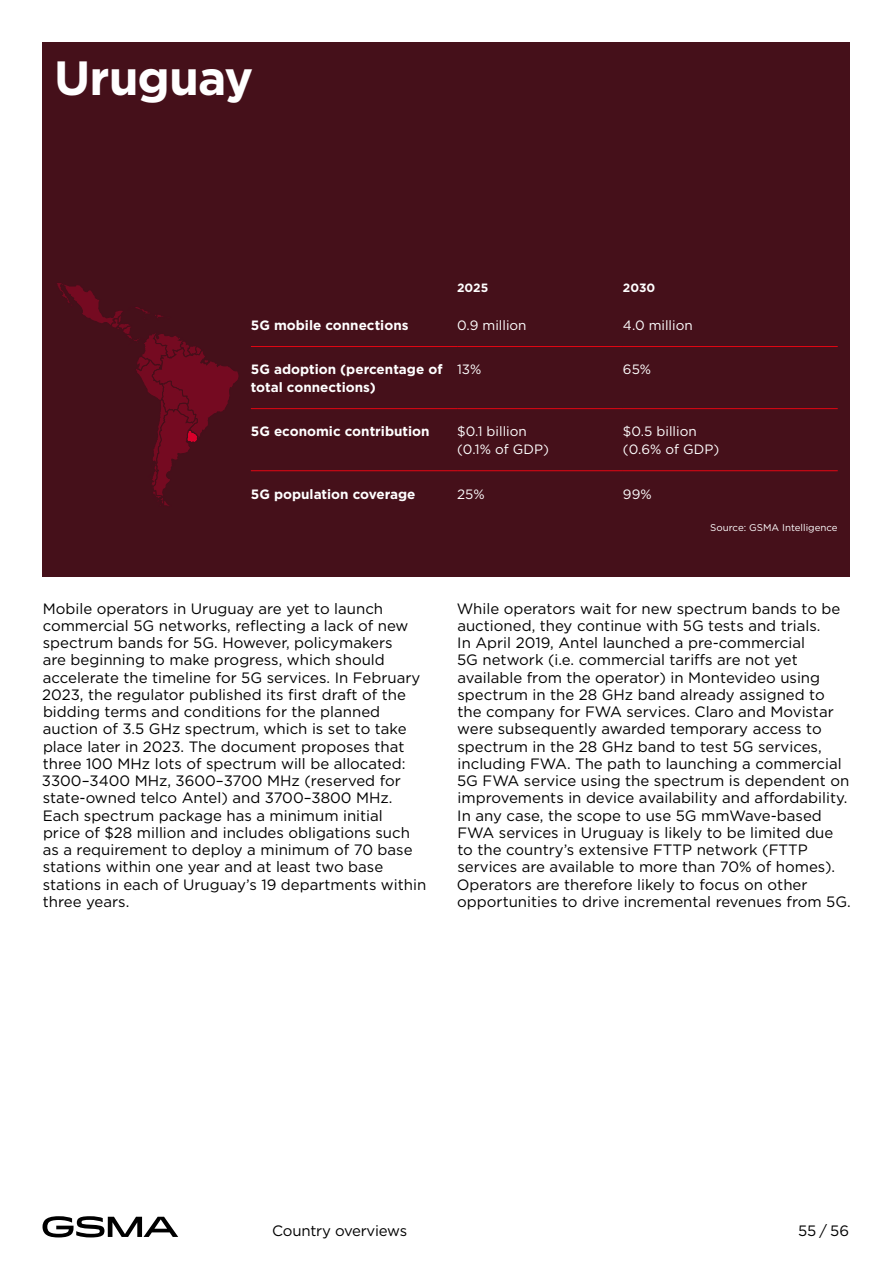
<style>
.page{position:relative;width:893px;height:1263px;background:#fff}
.page>*{position:absolute;margin:0;border:0;box-sizing:border-box;transform-origin:0 0}
.t1{font:700 48px "Gotham";letter-spacing:-.02em;color:#fff}
.B1{font:15px/17.2px "Gotham";color:#000}
.B1-2{font:700 13.5px/17.2px "Gotham";color:#fff}
.B1-3{font:13.5px/17.2px "Gotham";color:#fff}
.B1-4{font:700 12px "Gotham";color:#fff}
.Fig_source{font:9.75px "Gotham";color:#fff}
</style>
<div class="page">
<div style="left:43px;top:43px;width:807px;height:239px;background:#45101a"></div>
<svg style="left:43px;top:1216px;width:135px;height:21px"></svg>
<div style="left:43px;top:275px;width:807px;height:302px;background:#45101a"></div>
<hr style="left:251px;top:346px;width:206px;height:1px;background:#e30613">
<hr style="left:457px;top:346px;width:166px;height:1px;background:#e30613">
<hr style="left:623px;top:346px;width:215px;height:1px;background:#e30613">
<hr style="left:251px;top:408px;width:206px;height:1px;background:#e30613">
<hr style="left:457px;top:408px;width:166px;height:1px;background:#e30613">
<hr style="left:623px;top:408px;width:215px;height:1px;background:#e30613">
<hr style="left:251px;top:470px;width:206px;height:1px;background:#e30613">
<hr style="left:457px;top:470px;width:166px;height:1px;background:#e30613">
<hr style="left:623px;top:470px;width:215px;height:1px;background:#e30613">
<svg style="left:57px;top:283px;width:182px;height:223px"></svg>
<h1 class="t1" style="left:54px;top:46px;width:201px">Uruguay</h1>
<p class="B1-4" style="left:457px;top:279px;width:33px">2025</p>
<p class="B1-4" style="left:623px;top:279px;width:34px">2030</p>
<p class="B1-2" style="left:251px;top:316px;width:159px">5G mobile connections</p>
<p class="B1-3" style="left:457px;top:316px;width:71px">0.9 million</p>
<p class="B1-3" style="left:623px;top:316px;width:71px">4.0 million</p>
<p class="B1-2" style="left:251px;top:361px;width:193px">5G adoption (percentage of total connections)</p>
<p class="B1-3" style="left:457px;top:361px;width:26px">13%</p>
<p class="B1-3" style="left:623px;top:361px;width:30px">65%</p>
<p class="B1-2" style="left:251px;top:423px;width:180px">5G economic contribution</p>
<p class="B1-3" style="left:457px;top:423px;width:93px">$0.1 billion (0.1% of GDP)</p>
<p class="B1-3" style="left:623px;top:423px;width:98px">$0.5 billion (0.6% of GDP)</p>
<p class="B1-2" style="left:251px;top:485px;width:166px">5G population coverage</p>
<p class="B1-3" style="left:457px;top:485px;width:29px">25%</p>
<p class="B1-3" style="left:623px;top:485px;width:30px">99%</p>
<p class="Fig_source" style="left:710px;top:521px;width:129px">Source: GSMA Intelligence</p>
<p class="B1" style="left:42px;top:599px;width:386px">Mobile operators in Uruguay are yet to launch commercial 5G networks, reflecting a lack of new spectrum bands for 5G. However, policymakers<br>are beginning to make progress, which should accelerate the timeline for 5G services. In February 2023, the regulator published its first draft of the bidding terms and conditions for the planned auction of 3.5 GHz spectrum, which is set to take place later in 2023. The document proposes that three 100 MHz lots of spectrum will be allocated:<br>3300–3400 MHz, 3600–3700 MHz (reserved for state-owned telco Antel) and 3700–3800 MHz.<br>Each spectrum package has a minimum initial<br>price of $28 million and includes obligations such as a requirement to deploy a minimum of 70 base stations within one year and at least two base stations in each of Uruguay’s 19 departments within three years.</p>
<p class="B1" style="left:457px;top:599px;width:395px">While operators wait for new spectrum bands to be auctioned, they continue with 5G tests and trials.<br>In April 2019, Antel launched a pre-commercial<br>5G network (i.e. commercial tariffs are not yet available from the operator) in Montevideo using spectrum in the 28 GHz band already assigned to the company for FWA services. Claro and Movistar were subsequently awarded temporary access to spectrum in the 28 GHz band to test 5G services, including FWA. The path to launching a commercial 5G FWA service using the spectrum is dependent on improvements in device availability and affordability.<br>In any case, the scope to use 5G mmWave-based FWA services in Uruguay is likely to be limited due to the country’s extensive FTTP network (FTTP services are available to more than 70% of homes).<br>Operators are therefore likely to focus on other opportunities to drive incremental revenues from 5G.</p>
<p class="B1" style="left:272px;top:1222px;width:137px">Country overviews</p>
<p class="B1" style="left:798px;top:1222px;width:53px">55 / 56</p>
</div>
